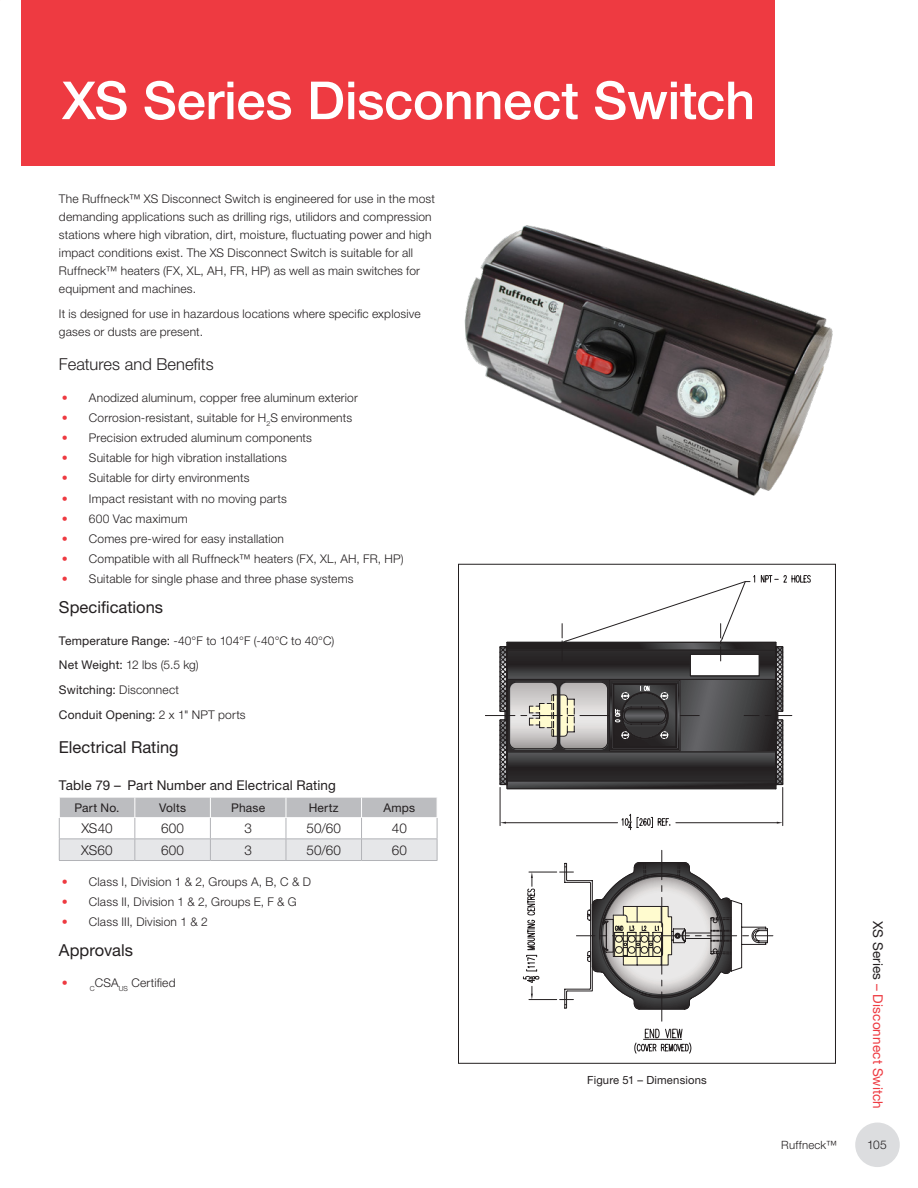
<style>
.page{position:relative;width:918px;height:1188px;background:#fff}
.page>*{position:absolute;margin:0;border:0;box-sizing:border-box;transform-origin:0 0}
.t1{font:500 52.5px "Helvetica Neue LT Std";letter-spacing:-.005em;color:#fff}
.t2{font:16.5px "Helvetica Neue LT Std";color:#231f20}
.t3{font:300 16.5px "Helvetica Neue LT Std";color:#231f20}
.t4{font:13.5px "Helvetica Neue LT Std";letter-spacing:.01em;color:#231f20}
.t5{font:300 13.5px "Helvetica Neue LT Std";letter-spacing:.015em;color:#231f20}
.t6{font:13.5px "Helvetica Neue LT Std";letter-spacing:.01em;color:#ee3a41}
.t7{font:300 12px/18px "Helvetica Neue LT Std";letter-spacing:.015em;color:#231f20}
.t8{font:12px "Helvetica Neue LT Std";letter-spacing:.015em;color:#231f20}
.t9{font:300 11.4px "Helvetica Neue LT Std";letter-spacing:.02em;color:#231f20}
.t10{font:11.25px "Helvetica Neue LT Std";letter-spacing:.015em;color:#231f20}
.s1{color:#ee3a41}
.s2{font-weight:400}
.s3{color:#231f20}
</style>
<div class="page">
<div style="left:855px;top:1123px;width:45px;height:44px;background:#dcdddf;border-radius:50%"></div>
<div style="left:21px;top:1px;width:754px;height:165px;background:#ee3a41"></div>
<svg style="left:59px;top:797px;width:379px;height:64px"></svg>
<hr style="left:59px;top:860px;width:76px;height:1px;background:#b2b3b7">
<hr style="left:135px;top:860px;width:75px;height:1px;background:#b2b3b7">
<hr style="left:210px;top:860px;width:76px;height:1px;background:#b2b3b7">
<hr style="left:286px;top:860px;width:76px;height:1px;background:#b2b3b7">
<hr style="left:362px;top:860px;width:75px;height:1px;background:#b2b3b7">
<img style="left:464px;top:225px;width:369px;height:271px">
<hr style="left:662px;top:850px;width:1px;height:30px;background:#231f20">
<svg style="left:523px;top:862px;width:250px;height:191px"></svg>
<hr style="left:676px;top:822px;width:101px;height:1px;background:#231f20">
<hr style="left:506px;top:822px;width:112px;height:1px;background:#231f20">
<hr style="left:782px;top:787px;width:1px;height:39px;background:#231f20">
<hr style="left:500px;top:787px;width:1px;height:39px;background:#231f20">
<svg style="left:621px;top:813px;width:49px;height:17px"></svg>
<svg style="left:500px;top:575px;width:310px;height:214px"></svg>
<h1 class="t1" style="left:62px;top:69px;width:695px">XS Series Disconnect Switch</h1>
<p class="t7" style="left:59px;top:189px;width:378px">The Ruffneck™ XS Disconnect Switch is engineered for use in the most demanding applications such as drilling rigs, utilidors and compression stations where high vibration, dirt, moisture, fluctuating power and high impact conditions exist. The XS Disconnect Switch is suitable for all Ruffneck™ heaters (FX, XL, AH, FR, HP) as well as main switches for equipment and machines.</p>
<p class="t7" style="left:59px;top:304px;width:363px">It is designed for use in hazardous locations where specific explosive gases or dusts are present.</p>
<h2 class="t3" style="left:59px;top:354px;width:156px">Features and Benefits</h2>
<p class="t7" style="left:62px;top:388px;width:297px"><span class="s1">•</span> Anodized aluminum, copper free aluminum exterior</p>
<p class="t7" style="left:62px;top:408px;width:292px"><span class="s1">•</span> Corrosion-resistant, suitable for H<sub>2</sub>S environments</p>
<p class="t7" style="left:62px;top:429px;width:252px"><span class="s1">•</span> Precision extruded aluminum components</p>
<p class="t7" style="left:62px;top:449px;width:226px"><span class="s1">•</span> Suitable for high vibration installations</p>
<p class="t7" style="left:62px;top:469px;width:189px"><span class="s1">•</span> Suitable for dirty environments</p>
<p class="t7" style="left:62px;top:489px;width:227px"><span class="s1">•</span> Impact resistant with no moving parts</p>
<p class="t7" style="left:62px;top:509px;width:127px"><span class="s1">•</span> 600 Vac maximum</p>
<p class="t7" style="left:62px;top:529px;width:224px"><span class="s1">•</span> Comes pre-wired for easy installation</p>
<p class="t7" style="left:62px;top:549px;width:343px"><span class="s1">•</span> Compatible with all Ruffneck™ heaters (FX, XL, AH, FR, HP)</p>
<p class="t7" style="left:62px;top:570px;width:293px"><span class="s1">•</span> Suitable for single phase and three phase systems</p>
<h2 class="t2" style="left:59px;top:597px;width:106px">Specifications</h2>
<p class="t7" style="left:59px;top:628px;width:277px;line-height:24.8px"><span class="s2">Temperature Range:</span> -40°F to 104°F (-40°C to 40°C)<br><span class="s2">Net Weight:</span> 12 lbs (5.5 kg)<br><span class="s2">Switching:</span> Disconnect<br><span class="s2">Conduit Opening:</span> 2 x 1" NPT ports</p>
<h2 class="t2" style="left:59px;top:738px;width:121px">Electrical Rating</h2>
<p class="t4" style="left:59px;top:777px;width:279px">Table 79 – Part Number and Electrical Rating</p>
<p class="t8" style="left:75px;top:800px;width:47px">Part No.</p>
<p class="t8" style="left:159px;top:800px;width:28px">Volts</p>
<p class="t8" style="left:231px;top:800px;width:35px">Phase</p>
<p class="t8" style="left:309px;top:800px;width:31px">Hertz</p>
<p class="t8" style="left:383px;top:800px;width:33px">Amps</p>
<p class="t5" style="left:81px;top:820px;width:33px">XS40</p>
<p class="t5" style="left:161px;top:820px;width:25px">600</p>
<p class="t5" style="left:244px;top:820px;width:9px">3</p>
<p class="t5" style="left:307px;top:820px;width:36px">50/60</p>
<p class="t5" style="left:392px;top:820px;width:17px">40</p>
<p class="t5" style="left:81px;top:841px;width:33px">XS60</p>
<p class="t5" style="left:161px;top:841px;width:25px">600</p>
<p class="t5" style="left:244px;top:841px;width:9px">3</p>
<p class="t5" style="left:307px;top:841px;width:36px">50/60</p>
<p class="t5" style="left:392px;top:841px;width:17px">60</p>
<p class="t7" style="left:62px;top:872px;width:250px"><span class="s1">•</span> Class I, Division 1 &amp; 2, Groups A, B, C &amp; D</p>
<p class="t7" style="left:62px;top:892px;width:236px"><span class="s1">•</span> Class II, Division 1 &amp; 2, Groups E, F &amp; G</p>
<p class="t7" style="left:62px;top:912px;width:147px"><span class="s1">•</span> Class III, Division 1 &amp; 2</p>
<h2 class="t2" style="left:59px;top:940px;width:76px">Approvals</h2>
<p class="t7" style="left:62px;top:974px;width:115px"><span class="s1">•</span> <sub>C</sub>CSA<sub>US</sub> Certified</p>
<p class="t10" style="left:587px;top:1073px;width:121px">Figure 51 – Dimensions</p>
<p class="t6" style="left:886px;top:921px;width:189px;rotate:90deg"><span class="s3">XS Series</span> – Disconnect Switch</p>
<p class="t9" style="left:781px;top:1138px;width:57px">Ruffneck™</p>
<p class="t7" style="left:867px;top:1136px;width:21px">105</p>
</div>
